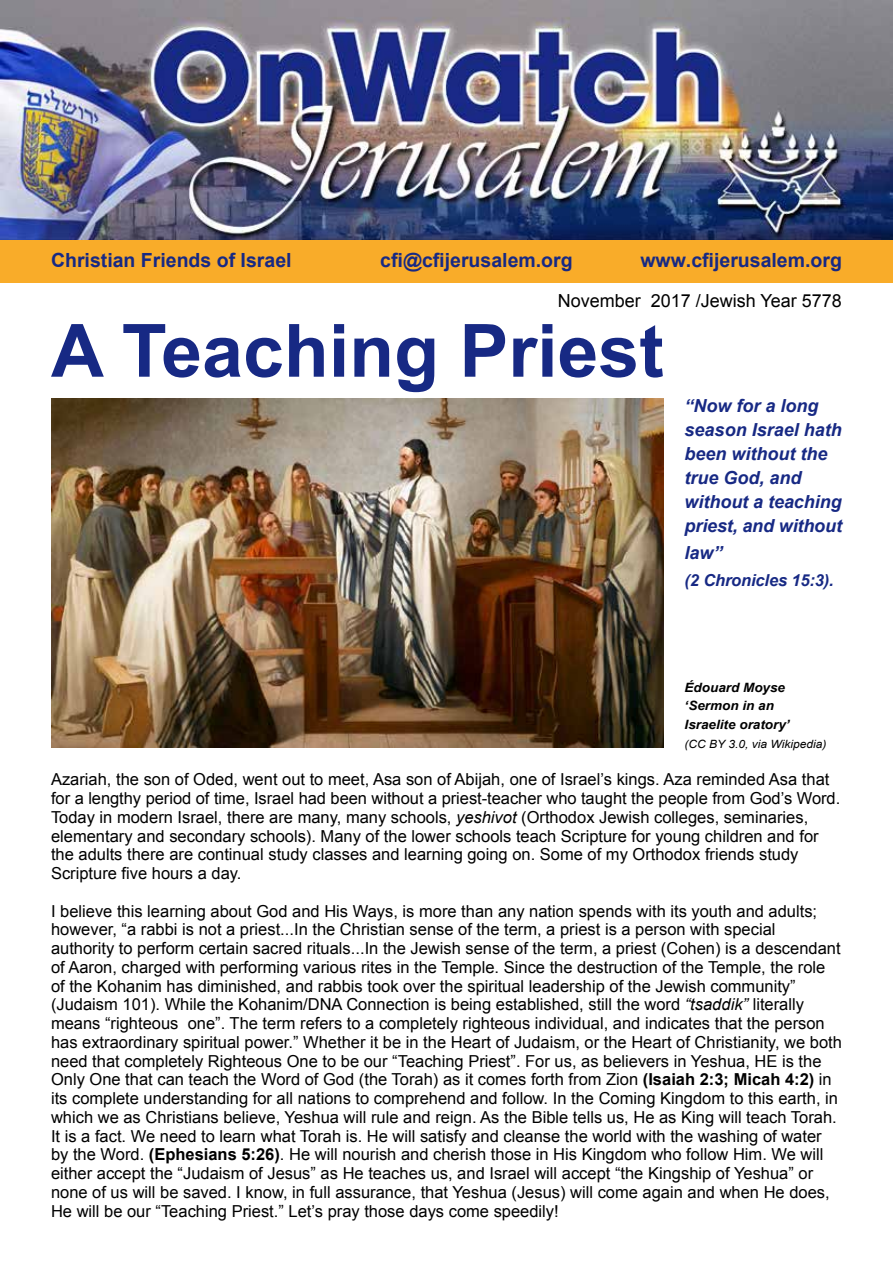
<style>
.page{position:relative;width:893px;height:1263px;background:#fff}
.page>*{position:absolute;margin:0;border:0;box-sizing:border-box;transform-origin:0 0}
.t1{font:700 73.5px "Arial";color:#172984}
.t2{font:700 19.5px "Arial";color:#172984}
.t3{font:italic 700 18px/24px "Arial";color:#172984}
.t4{font:18px "Arial";color:#000}
.t5{font:16.5px/18.8px "Arial";color:#000}
.t6{font:italic 700 16.5px "Arial";letter-spacing:-.01em;color:#172984}
.t7{font:italic 700 12.9px/18.8px "Arial";color:#000;scale:1.05 1}
.t8{font:italic 11.4px "Arial";color:#000;scale:1.05 1}
.s1{font-style:italic}
.s2{font-weight:700}
</style>
<div class="page">
<img style="left:0;top:0;width:893px;height:240px">
<div style="left:0;top:240px;width:893px;height:43px;background:#f9ac29"></div>
<img style="left:51px;top:399px;width:612px;height:349px">
<p class="t2" style="left:51px;top:247px;width:242px">Christian Friends of Israel</p>
<p class="t2" style="left:380px;top:247px;width:194px">cfi@cfijerusalem.org</p>
<p class="t2" style="left:640px;top:247px;width:203px">www.cfijerusalem.org</p>
<p class="t4" style="left:558px;top:288px;width:286px">November 2017 /Jewish Year 5778</p>
<h1 class="t1" style="left:51px;top:302px;width:614px">A Teaching Priest</h1>
<p class="t3" style="left:685px;top:394px;width:159px">“Now for a long season Israel hath been without the true God, and without a teaching priest, and without</p>
<p class="t3" style="left:685px;top:541px;width:39px">law”</p>
<p class="t6" style="left:685px;top:569px;width:151px">(2 Chronicles 15:3).</p>
<p class="t7" style="left:685px;top:678px;width:102px">Édouard Moyse ‘Sermon in an<br>Israelite oratory’</p>
<p class="t8" style="left:685px;top:736px;width:136px">(CC BY 3.0, via Wikipedia)</p>
<p class="t5" style="left:51px;top:770px;width:791px">Azariah, the son of Oded, went out to meet, Asa son of Abijah, one of Israel’s kings. Aza reminded Asa that for a lengthy period of time, Israel had been without a priest-teacher who taught the people from God’s Word.<br>Today in modern Israel, there are many, many schools, <span class="s1">yeshivot</span> (Orthodox Jewish colleges, seminaries, elementary and secondary schools). Many of the lower schools teach Scripture for young children and for the adults there are continual study classes and learning going on. Some of my Orthodox friends study Scripture five hours a day.</p>
<p class="t5" style="left:51px;top:901px;width:792px">I believe this learning about God and His Ways, is more than any nation spends with its youth and adults; however, “a rabbi is not a priest...In the Christian sense of the term, a priest is a person with special authority to perform certain sacred rituals...In the Jewish sense of the term, a priest (Cohen) is a descendant of Aaron, charged with performing various rites in the Temple. Since the destruction of the Temple, the role of the Kohanim has diminished, and rabbis took over the spiritual leadership of the Jewish community” (Judaism 101). While the Kohanim/DNA Connection is being established, still the word <span class="s1">“tsaddik”</span> literally means “righteous one”. The term refers to a completely righteous individual, and indicates that the person has extraordinary spiritual power.” Whether it be in the Heart of Judaism, or the Heart of Christianity, we both need that completely Righteous One to be our “Teaching Priest”. For us, as believers in Yeshua, HE is the Only One that can teach the Word of God (the Torah) as it comes forth from Zion <span class="s2">(Isaiah 2:3; Micah 4:2)</span> in its complete understanding for all nations to comprehend and follow. In the Coming Kingdom to this earth, in which we as Christians believe, Yeshua will rule and reign. As the Bible tells us, He as King will teach Torah.<br>It is a fact. We need to learn what Torah is. He will satisfy and cleanse the world with the washing of water by the Word. <span class="s2">(Ephesians 5:26)</span>. He will nourish and cherish those in His Kingdom who follow Him. We will either accept the “Judaism of Jesus” as He teaches us, and Israel will accept “the Kingship of Yeshua” or none of us will be saved. I know, in full assurance, that Yeshua (Jesus) will come again and when He does, He will be our “Teaching Priest.” Let’s pray those days come speedily!</p>
</div>
